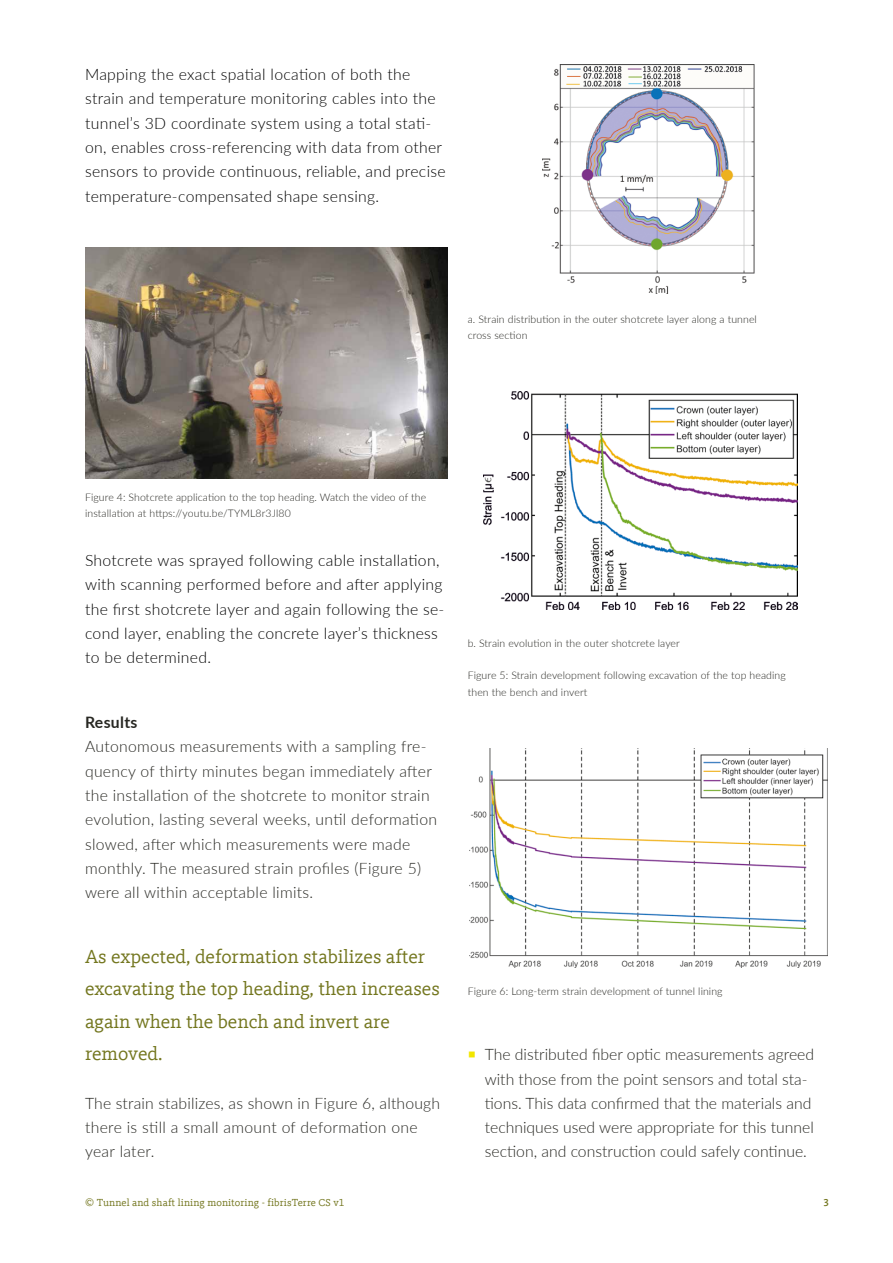
<style>
.page{position:relative;width:893px;height:1263px;background:#fff}
.page>*{position:absolute;margin:0;border:0;box-sizing:border-box;transform-origin:0 0}
.t1{font:19.5px/32.4px "Kievit Slab Offc";color:#73761e}
.t2{font:300 15.75px/24.3px "Lato";letter-spacing:.01em;color:#272722}
.t3{font:300 15.75px/24.3px "Lato";letter-spacing:.02em;color:#000}
.t4{font:700 15.75px "Lato";letter-spacing:.02em;color:#272722}
.t5{font:300 10.5px/16.2px "Lato";letter-spacing:.01em;color:#272722}
.t6{font:10.5px "Kievit Slab Offc";letter-spacing:.01em;color:#73761e}
.t7{font:500 10.5px "Kievit Slab Offc";color:#73761e}
.s1{color:#f2e600}
</style>
<div class="page">
<img style="left:85px;top:248px;width:363px;height:230px">
<img style="left:543px;top:64px;width:212px;height:230px">
<img style="left:484px;top:392px;width:314px;height:217px">
<img style="left:469px;top:748px;width:359px;height:220px">
<p class="t3" style="left:85px;top:62px;width:362px">Mapping the exact spatial location of both the strain and temperature monitoring cables into the tunnel’s 3D coordinate system using a total stati&shy;on, enables cross-referencing with data from other sensors to provide continuous, reliable, and precise temperature-compensated shape sensing.</p>
<p class="t5" style="left:468px;top:311px;width:291px">a. Strain distribution in the outer shotcrete layer along a tunnel cross section</p>
<p class="t5" style="left:85px;top:489px;width:343px">Figure 4: Shotcrete application to the top heading. Watch the video of the installation at https://youtu.be/TYML8r3Jl80</p>
<p class="t3" style="left:85px;top:548px;width:361px">Shotcrete was sprayed following cable installation, with scanning performed before and after applying the first shotcrete layer and again following the se&shy;cond layer, enabling the concrete layer’s thickness to be determined.</p>
<p class="t4" style="left:85px;top:711px;width:54px">Results</p>
<p class="t2" style="left:85px;top:734px;width:354px">Autonomous measurements with a sampling fre&shy;quency of thirty minutes began immediately after the installation of the shotcrete to monitor strain evolution, lasting several weeks, until deformation slowed, after which measurements were made monthly. The measured strain profiles (Figure 5) were all within acceptable limits.</p>
<p class="t1" style="left:85px;top:940px;width:356px">As expected, deformation stabilizes after excavating the top heading, then increases again when the bench and invert are removed.</p>
<p class="t2" style="left:85px;top:1090px;width:356px">The strain stabilizes, as shown in Figure 6, although there is still a small amount of deformation one year later.</p>
<p class="t5" style="left:468px;top:635px;width:214px">b. Strain evolution in the outer shotcrete layer</p>
<p class="t5" style="left:468px;top:667px;width:320px">Figure 5: Strain development following excavation of the top heading then the bench and invert</p>
<p class="t5" style="left:468px;top:983px;width:256px">Figure 6: Long-term strain development of tunnel lining</p>
<p class="t2" style="left:485px;top:1042px;width:331px;text-indent:-17px"><span class="s1">○</span> The distributed fiber optic measurements agreed with those from the point sensors and total sta&shy;tions. This data confirmed that the materials and techniques used were appropriate for this tunnel section, and construction could safely continue.</p>
<p class="t6" style="left:85px;top:1196px;width:261px">© Tunnel and shaft lining monitoring - fibrisTerre CS v1</p>
<p class="t7" style="left:823px;top:1196px;width:7px">3</p>
</div>
